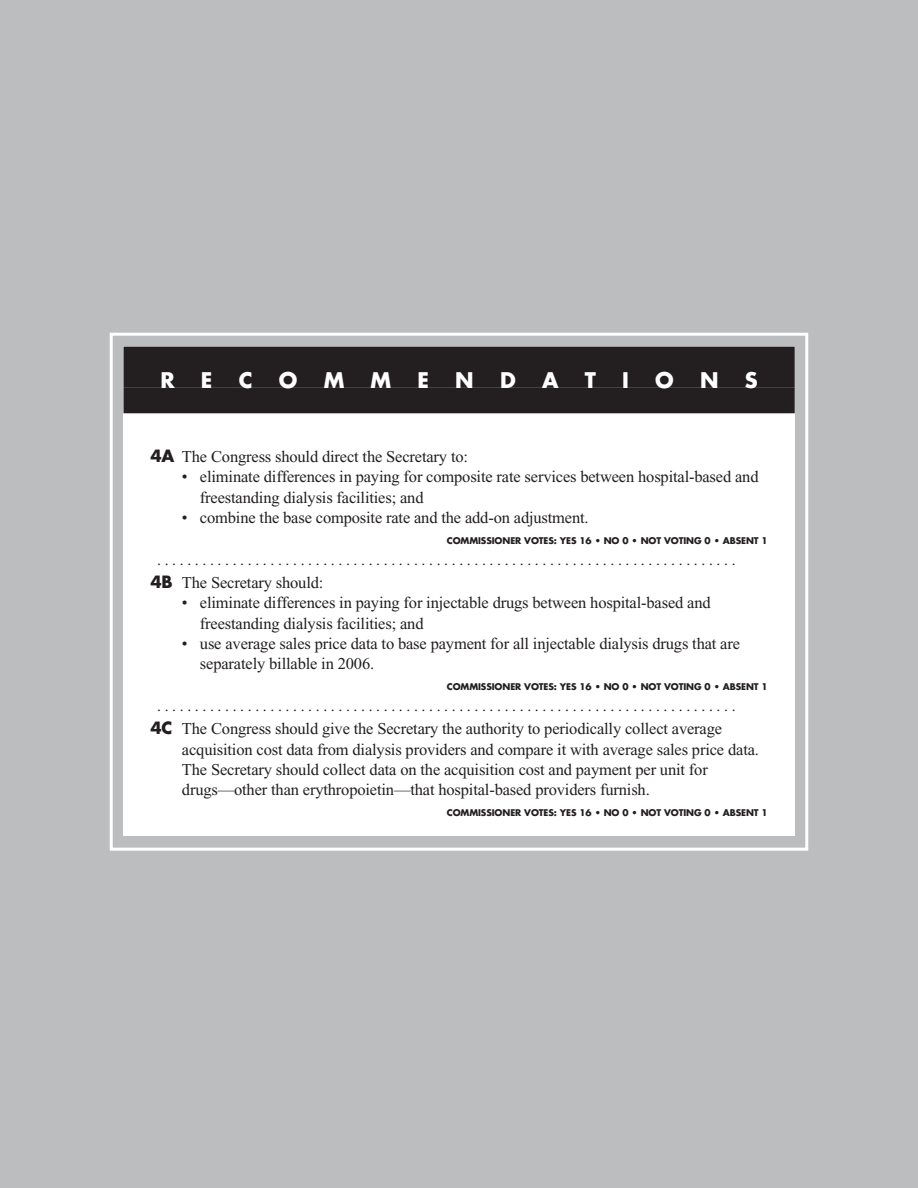
<style>
.page{position:relative;width:918px;height:1188px;background:#bbbdbf}
.page>*{position:absolute;margin:0;border:0;box-sizing:border-box;transform-origin:0 0}
.t1{font:700 21px "Futura";letter-spacing:1.25em;color:#fff}
.t2{font:16.5px/20.2px "Times New Roman";letter-spacing:-.01em;color:#231f20}
.t3{font:15.75px "Times New Roman";color:#231f20}
.t4{font:700 9px "Futura";letter-spacing:-.01em;color:#231f20}
.s1{font-family:"Futura";font-weight:700}
</style>
<div class="page">
<div style="left:110px;top:333px;width:698px;height:518px;border:3px solid #fff"></div>
<div style="left:123px;top:347px;width:672px;height:489px;background:#fff"></div>
<div style="left:123px;top:347px;width:672px;height:41px;background:#231f20"></div>
<div style="left:123px;top:388px;width:672px;height:25px;background:#231f20"></div>
<p class="t1" style="left:160px;top:370px;width:599px">RECOMMENDATIONS</p>
<p class="t2" style="left:150px;top:448px;width:319px"><span class="s1">4A</span> The Congress should direct the Secretary to:</p>
<p class="t2" style="left:200px;top:468px;width:560px;text-indent:-18px">• eliminate differences in paying for composite rate services between hospital-based and freestanding dialysis facilities; and</p>
<p class="t2" style="left:182px;top:509px;width:408px">• combine the base composite rate and the add-on adjustment.</p>
<p class="t4" style="left:447px;top:536px;width:322px">COMMISSIONER VOTES: YES 16 • NO 0 • NOT VOTING 0 • ABSENT 1</p>
<p class="t3" style="left:157px;top:554px;width:580px">. . . . . . . . . . . . . . . . . . . . . . . . . . . . . . . . . . . . . . . . . . . . . . . . . . . . . . . . . . . . . . . . . . . . . . . . . . . . .</p>
<p class="t2" style="left:150px;top:574px;width:174px"><span class="s1">4B</span> The Secretary should:</p>
<p class="t2" style="left:200px;top:594px;width:512px;text-indent:-18px">• eliminate differences in paying for injectable drugs between hospital-based and freestanding dialysis facilities; and</p>
<p class="t2" style="left:200px;top:635px;width:542px;text-indent:-18px">• use average sales price data to base payment for all injectable dialysis drugs that are separately billable in 2006.</p>
<p class="t4" style="left:447px;top:683px;width:322px">COMMISSIONER VOTES: YES 16 • NO 0 • NOT VOTING 0 • ABSENT 1</p>
<p class="t3" style="left:157px;top:700px;width:580px">. . . . . . . . . . . . . . . . . . . . . . . . . . . . . . . . . . . . . . . . . . . . . . . . . . . . . . . . . . . . . . . . . . . . . . . . . . . . .</p>
<p class="t2" style="left:182px;top:720px;width:579px;text-indent:-32px"><span class="s1">4C</span> The Congress should give the Secretary the authority to periodically collect average acquisition cost data from dialysis providers and compare it with average sales price data.<br>The Secretary should collect data on the acquisition cost and payment per unit for drugs—other than erythropoietin—that hospital-based providers furnish.</p>
<p class="t4" style="left:447px;top:809px;width:322px">COMMISSIONER VOTES: YES 16 • NO 0 • NOT VOTING 0 • ABSENT 1</p>
</div>
